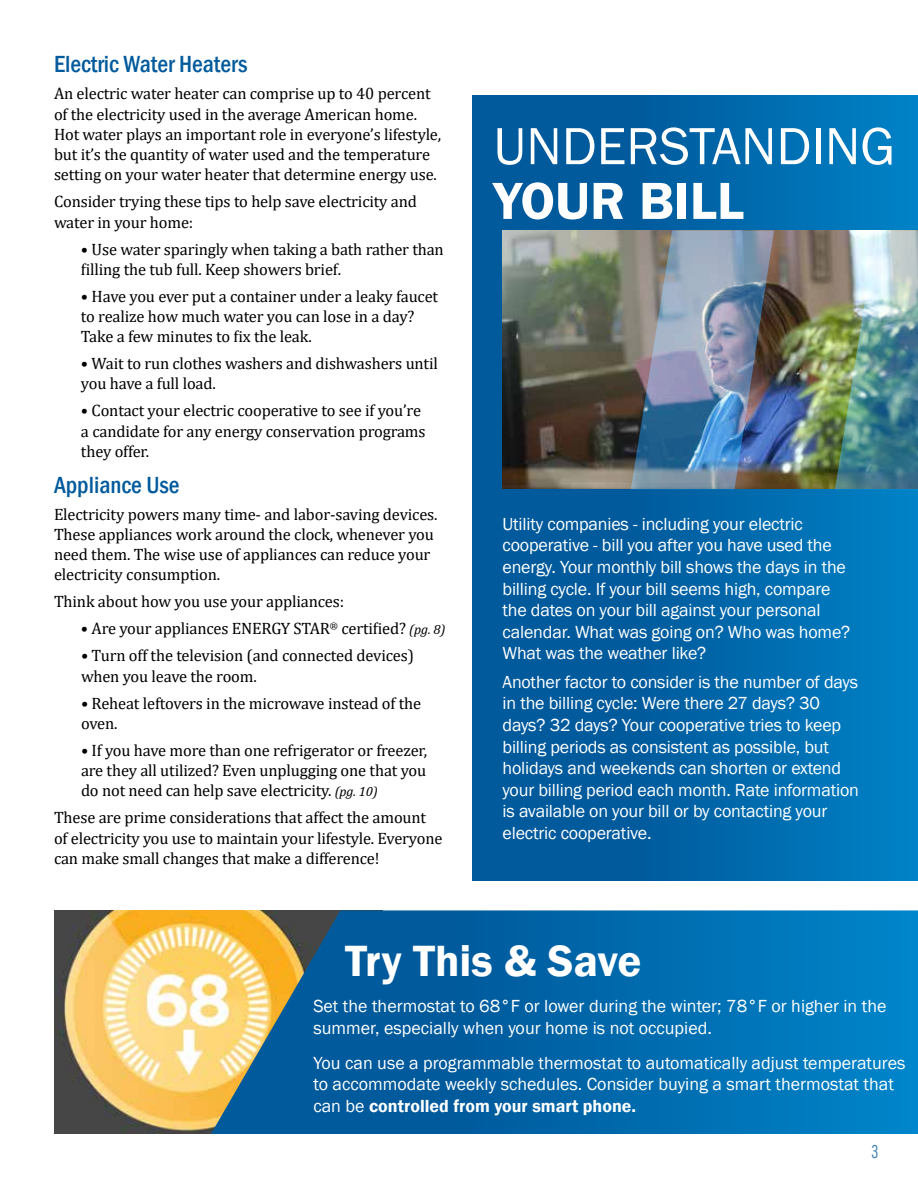
<style>
.page{position:relative;width:918px;height:1188px;background:#fff}
.page>*{position:absolute;margin:0;border:0;box-sizing:border-box;transform-origin:0 0}
.t1{font:54px "Franklin Gothic";color:#fff}
.t2{font:600 54px "Franklin Gothic";color:#fff}
.t3{font:600 45px "Franklin Gothic";color:#fff}
.t4{font:500 condensed 24px "Franklin Gothic";color:#005a9c}
.t5{font:19.5px "Futura PT Cond";color:#005a9c;scale:1.04 1}
.t6{font:18px/21.6px "Franklin Gothic";letter-spacing:-.01em;color:#fff}
.t7{font:16.5px/20.2px "Cambria";letter-spacing:-.01em;color:#000}
.s1{font-style:italic;font-size:13.5px}
.s2{font-weight:600}
</style>
<div class="page">
<div style="left:472px;top:95px;width:446px;height:785px;background:linear-gradient(to right,#005192,#007dc1)"></div>
<img style="left:502px;top:231px;width:333px;height:258px">
<img style="left:54px;top:910px;width:157px;height:224px">
<svg style="left:211px;top:910px;width:707px;height:224px;background:#1470a6"></svg>
<img style="left:631px;top:231px;width:143px;height:258px">
<img style="left:835px;top:231px;width:83px;height:258px">
<h3 class="t4" style="left:54px;top:49px;width:195px">Electric Water Heaters</h3>
<p class="t7" style="left:54px;top:83px;width:389px">An electric water heater can comprise up to 40 percent of the electricity used in the average American home.<br>Hot water plays an important role in everyone’s lifestyle, but it’s the quantity of water used and the temperature setting on your water heater that determine energy use.</p>
<p class="t7" style="left:54px;top:191px;width:364px">Consider trying these tips to help save electricity and water in your home:</p>
<p class="t7" style="left:81px;top:239px;width:364px">• Use water sparingly when taking a bath rather than filling the tub full. Keep showers brief.</p>
<p class="t7" style="left:81px;top:286px;width:359px">• Have you ever put a container under a leaky faucet to realize how much water you can lose in a day?<br>Take a few minutes to fix the leak.</p>
<p class="t7" style="left:81px;top:353px;width:358px">• Wait to run clothes washers and dishwashers until you have a full load.</p>
<p class="t7" style="left:81px;top:401px;width:346px">• Contact your electric cooperative to see if you’re a candidate for any energy conservation programs they offer.</p>
<h3 class="t4" style="left:54px;top:469px;width:127px">Appliance Use</h3>
<p class="t7" style="left:54px;top:504px;width:385px">Electricity powers many time- and labor-saving devices.<br>These appliances work around the clock, whenever you need them. The wise use of appliances can reduce your electricity consumption.</p>
<p class="t7" style="left:54px;top:592px;width:292px">Think about how you use your appliances:</p>
<p class="t7" style="left:81px;top:619px;width:366px">• Are your appliances ENERGY STAR<sup>®</sup> certified? <span class="s1">(pg. 8)</span></p>
<p class="t7" style="left:81px;top:646px;width:335px">• Turn off the television (and connected devices) when you leave the room.</p>
<p class="t7" style="left:81px;top:693px;width:342px">• Reheat leftovers in the microwave instead of the oven.</p>
<p class="t7" style="left:81px;top:740px;width:348px;text-align:justify">• If you have more than one refrigerator or freezer, are they all utilized? Even unplugging one that you do not need can help save electricity. <span class="s1">(pg. 10)</span></p>
<p class="t7" style="left:54px;top:808px;width:390px">These are prime considerations that affect the amount of electricity you use to maintain your lifestyle. Everyone can make small changes that make a difference!</p>
<h1 class="t1" style="left:494px;top:113px;width:403px">UNDERSTANDING</h1>
<h1 class="t2" style="left:494px;top:168px;width:252px">YOUR BILL</h1>
<p class="t6" style="left:503px;top:513px;width:349px">Utility companies - including your electric cooperative - bill you after you have used the energy. Your monthly bill shows the days in the billing cycle. If your bill seems high, compare the dates on your bill against your personal calendar. What was going on? Who was home?<br>What was the weather like?</p>
<p class="t6" style="left:503px;top:671px;width:358px">Another factor to consider is the number of days in the billing cycle: Were there 27 days? 30 days? 32 days? Your cooperative tries to keep billing periods as consistent as possible, but holidays and weekends can shorten or extend your billing period each month. Rate information is available on your bill or by contacting your electric cooperative.</p>
<h2 class="t3" style="left:345px;top:934px;width:298px">Try This &amp; Save</h2>
<p class="t6" style="left:313px;top:996px;width:575px">Set the thermostat to 68°F or lower during the winter; 78°F or higher in the summer, especially when your home is not occupied.</p>
<p class="t6" style="left:313px;top:1052px;width:594px">You can use a programmable thermostat to automatically adjust temperatures to accommodate weekly schedules. Consider buying a smart thermostat that can be <span class="s2">controlled from your smart phone.</span></p>
<p class="t5" style="left:871px;top:1140px;width:9px">3</p>
</div>
